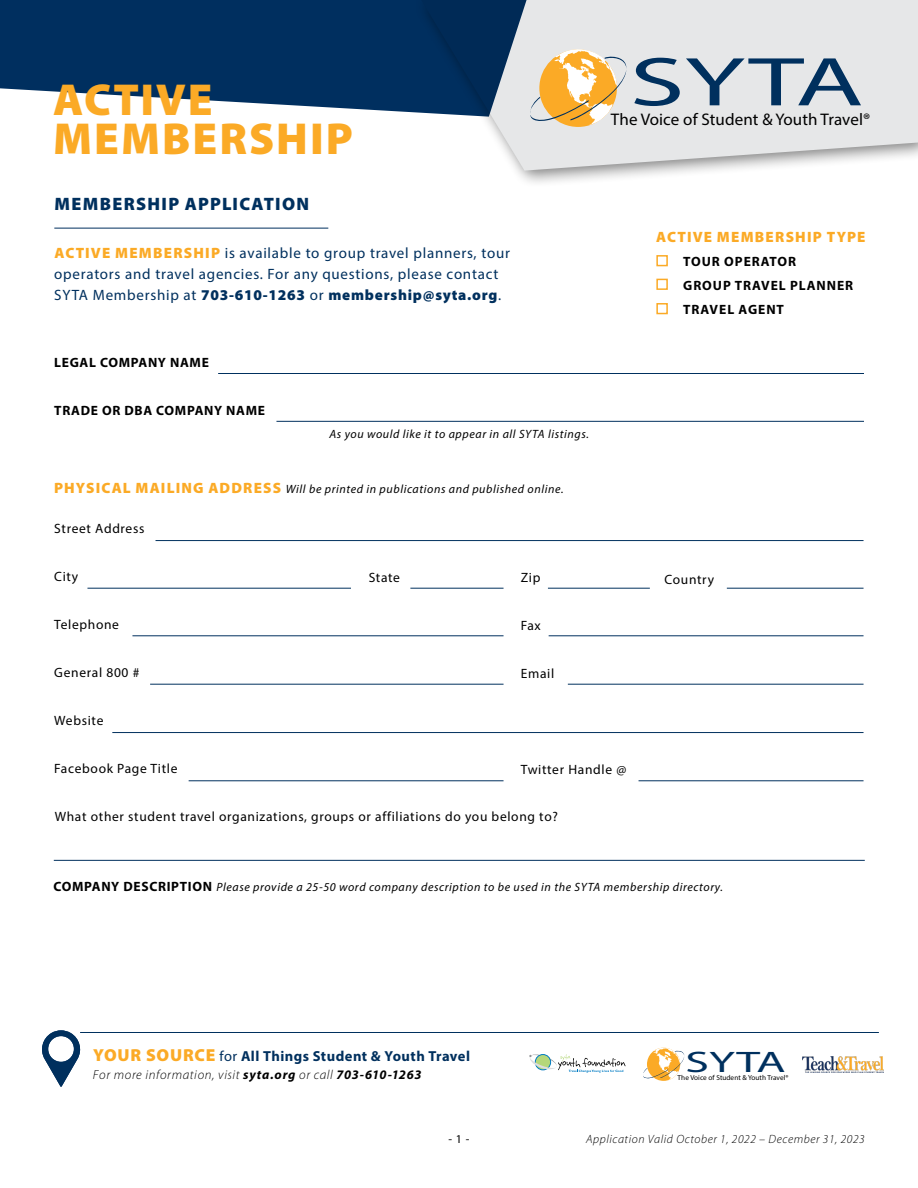
<style>
.page{position:relative;width:918px;height:1188px;background:#fff}
.page>*{position:absolute;margin:0;border:0;box-sizing:border-box;transform-origin:0 0}
.t1{font:69.6px "Myriad Pro";color:#00305e;scale:1.6 1}
.t2{font:900 45px/39px "Myriad Pro";letter-spacing:.045em;color:#fbaa26}
.t3{font:29.7px "Myriad Pro";color:#00305e;scale:1.6 1}
.t4{font:900 18px "Myriad Pro";letter-spacing:.07em;color:#00305e}
.t5{font:16.8px "Myriad Pro";letter-spacing:.005em;color:#000}
.t6{font:15px/21px "Myriad Pro";letter-spacing:.05em;color:#00305e}
.t7{font:900 15px "Myriad Pro";letter-spacing:.08em;color:#fbaa26}
.t8{font:700 14.55px "Myriad Pro";letter-spacing:.03em;color:#00305e}
.t9{font:13.5px "Myriad Pro";letter-spacing:.05em;color:#000}
.t10{font:700 13.5px/24px "Myriad Pro";letter-spacing:.07em;color:#000}
.t11{font:700 13.5px "Myriad Pro";letter-spacing:.05em;color:#000}
.t12{font:italic 300 13.05px "Myriad Pro";letter-spacing:.05em;color:#000}
.t13{font:italic 12px "Myriad Pro";letter-spacing:.05em;color:#000}
.t14{font:italic 300 12px "Myriad Pro";letter-spacing:.05em;color:#000}
.t15{font:12px "Myriad Pro";color:#000}
.t16{font:7.2px "Myriad Pro";letter-spacing:.005em;color:#000}
.s1{font-weight:900;color:#fbaa26}
.s2{font-weight:900}
.s3{font-weight:900;font-style:normal;font-size:15px;color:#fbaa26}
.s4{font-weight:700;font-style:normal;font-size:13.5px}
.s5{font-weight:900;font-size:17.4px;color:#fbaa26}
.s6{font-weight:400}
.s7{font-weight:700}
</style>
<div class="page">
<svg style="left:0;top:0;width:413px;height:113px;background:#1c4670"></svg>
<div style="left:413px;top:0;width:505px;height:189px;background:#000;opacity:.5"></div>
<svg style="left:421px;top:0;width:497px;height:171px;background:#c8ced5"></svg>
<svg style="left:530px;top:48px;width:97px;height:77px;background:#eecb92"></svg>
<hr style="left:54px;top:228px;width:274px;height:1px;background:#00305e">
<hr style="left:218px;top:373px;width:646px;height:1px;background:#00305e">
<hr style="left:276px;top:421px;width:588px;height:1px;background:#00305e">
<hr style="left:156px;top:540px;width:708px;height:1px;background:#00305e">
<hr style="left:727px;top:588px;width:137px;height:1px;background:#00305e">
<hr style="left:549px;top:636px;width:315px;height:1px;background:#00305e">
<hr style="left:568px;top:684px;width:296px;height:1px;background:#00305e">
<hr style="left:112px;top:732px;width:752px;height:1px;background:#00305e">
<hr style="left:80px;top:1032px;width:799px;height:1px;background:#00305e">
<svg style="left:529px;top:1054px;width:96px;height:19px"></svg>
<svg style="left:643px;top:1047px;width:41px;height:33px"></svg>
<img style="left:802px;top:1056px;width:81px;height:16px">
<svg style="left:42px;top:1030px;width:39px;height:57px"></svg>
<div style="left:656px;top:255px;width:12px;height:11px;border:2px solid #fbaa26"></div>
<div style="left:656px;top:279px;width:12px;height:11px;border:2px solid #fbaa26"></div>
<div style="left:656px;top:303px;width:12px;height:11px;border:2px solid #fbaa26"></div>
<hr style="left:639px;top:781px;width:225px;height:1px;background:#00305e">
<hr style="left:87px;top:588px;width:264px;height:1px;background:#00305e">
<hr style="left:132px;top:636px;width:372px;height:1px;background:#00305e">
<hr style="left:150px;top:684px;width:354px;height:1px;background:#00305e">
<hr style="left:189px;top:781px;width:315px;height:1px;background:#00305e">
<hr style="left:54px;top:860px;width:811px;height:1px;background:#00305e">
<hr style="left:548px;top:588px;width:102px;height:1px;background:#00305e">
<hr style="left:410px;top:588px;width:94px;height:1px;background:#00305e">
<h2 class="t2" style="left:53px;top:80px;width:301px">ACTIVE<br>MEMBERSHIP</h2>
<h3 class="t4" style="left:55px;top:194px;width:256px">MEMBERSHIP APPLICATION</h3>
<p class="t6" style="left:54px;top:242px;width:457px"><span class="s1">ACTIVE MEMBERSHIP</span> is available to group travel planners, tour operators and travel agencies. For any questions, please contact<br>SYTA Membership at <span class="s2">703-610-1263</span> or <span class="s2">membership@syta.org</span>.</p>
<p class="t11" style="left:54px;top:353px;width:156px">LEGAL COMPANY NAME</p>
<p class="t11" style="left:54px;top:401px;width:212px">TRADE OR DBA COMPANY NAME</p>
<p class="t13" style="left:329px;top:427px;width:261px">As you would like it to appear in all SYTA listings.</p>
<p class="t13" style="left:54px;top:482px;width:511px"><span class="s3">PHYSICAL MAILING ADDRESS</span> Will be printed in publications and published online.</p>
<h1 class="t1" style="left:630px;top:39px;width:148px">SYTA</h1>
<h3 class="t5" style="left:611px;top:109px;width:261px">The Voice of Student &amp; Youth Travel®</h3>
<p class="t7" style="left:656px;top:229px;width:211px">ACTIVE MEMBERSHIP TYPE</p>
<p class="t10" style="left:683px;top:249px;width:172px">TOUR OPERATOR<br>GROUP TRAVEL PLANNER<br>TRAVEL AGENT</p>
<p class="t9" style="left:54px;top:520px;width:92px">Street Address</p>
<p class="t9" style="left:54px;top:568px;width:25px">City</p>
<p class="t9" style="left:54px;top:616px;width:66px">Telephone</p>
<p class="t9" style="left:54px;top:664px;width:87px">General 800 #</p>
<p class="t9" style="left:54px;top:712px;width:51px">Website</p>
<p class="t9" style="left:54px;top:760px;width:125px">Facebook Page Title</p>
<p class="t9" style="left:369px;top:569px;width:33px">State</p>
<p class="t9" style="left:664px;top:571px;width:51px">Country</p>
<p class="t9" style="left:521px;top:570px;width:21px">Zip</p>
<p class="t9" style="left:521px;top:618px;width:22px">Fax</p>
<p class="t9" style="left:521px;top:666px;width:35px">Email</p>
<p class="t9" style="left:521px;top:762px;width:107px">Twitter Handle @</p>
<p class="t9" style="left:55px;top:808px;width:505px">What other student travel organizations, groups or affiliations do you belong to?</p>
<p class="t13" style="left:53px;top:880px;width:671px"><span class="s4">COMPANY DESCRIPTION</span> Please provide a 25-50 word company description to be used in the SYTA membership directory.</p>
<p class="t8" style="left:93px;top:1047px;width:378px"><span class="s5">YOUR SOURCE</span> <span class="s6">for</span> All Things Student &amp; Youth Travel</p>
<p class="t12" style="left:93px;top:1067px;width:330px">For more information, visit <span class="s7">syta.org</span> or call <span class="s7">703-610-1263</span></p>
<p class="t16" style="left:678px;top:1073px;width:112px">The Voice of Student &amp; Youth Travel®</p>
<h3 class="t3" style="left:686px;top:1043px;width:64px">SYTA</h3>
<p class="t15" style="left:448px;top:1132px;width:23px">- 1 -</p>
<p class="t14" style="left:586px;top:1133px;width:280px">Application Valid October 1, 2022 – December 31, 2023</p>
</div>
